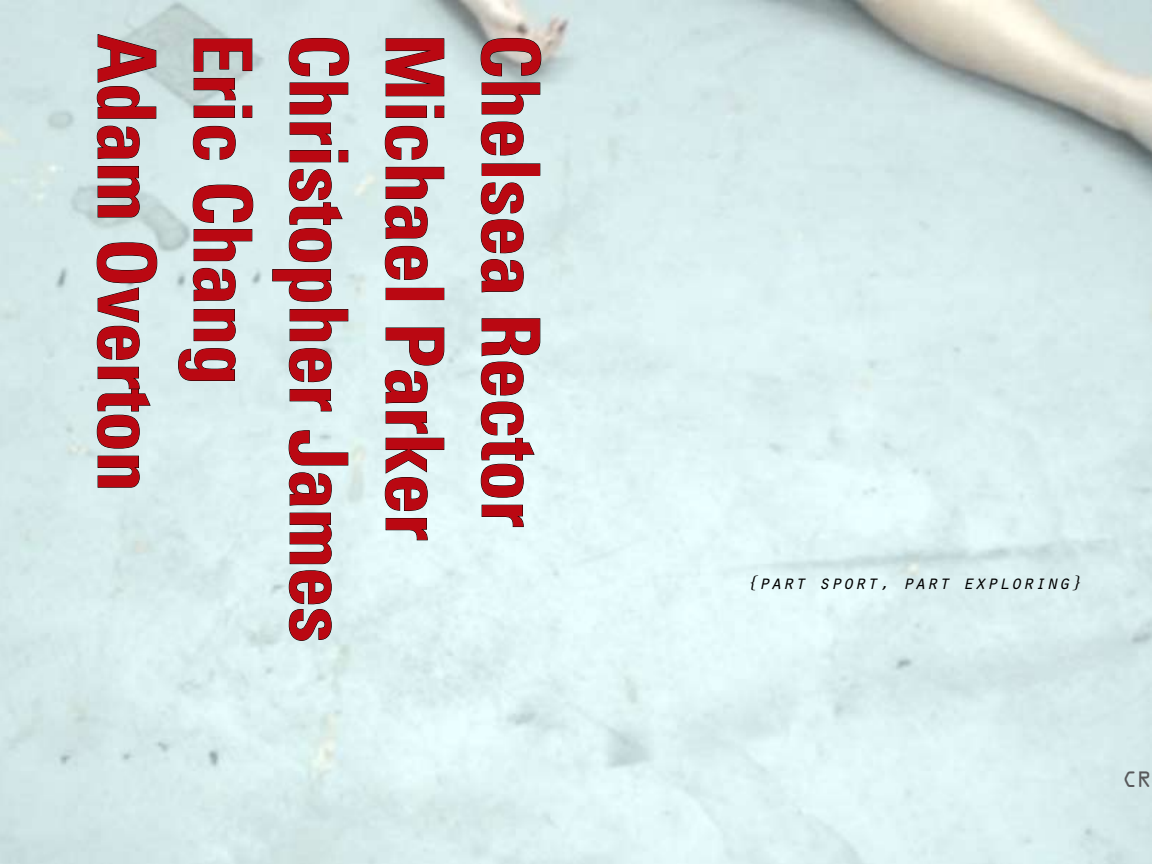
<style>
.page{position:relative;width:1152px;height:864px;background:#fff}
.page>*{position:absolute;margin:0;border:0;box-sizing:border-box;transform-origin:0 0}
.t1{font:700 condensed 80px "Univers";color:#ba0812}
.t2{font:italic 20px "Orator Std";color:#000}
.t3{font:20px "OCRA Std";color:#58595b}
</style>
<div class="page">
<img style="left:0;top:0;width:1152px;height:864px">
<svg style="left:480px;top:37px;width:62px;height:78px"></svg>
<svg style="left:480px;top:121px;width:44px;height:35px"></svg>
<svg style="left:480px;top:182px;width:44px;height:111px"></svg>
<svg style="left:480px;top:318px;width:61px;height:180px"></svg>
<svg style="left:481px;top:504px;width:43px;height:24px"></svg>
<svg style="left:385px;top:38px;width:60px;height:59px"></svg>
<svg style="left:385px;top:105px;width:60px;height:13px"></svg>
<svg style="left:384px;top:125px;width:44px;height:35px"></svg>
<svg style="left:385px;top:166px;width:60px;height:33px"></svg>
<svg style="left:384px;top:205px;width:44px;height:75px"></svg>
<div style="left:386px;top:288px;width:58px;height:12px;border:1px solid #000"></div>
<svg style="left:384px;top:327px;width:61px;height:77px"></svg>
<svg style="left:384px;top:411px;width:61px;height:100px"></svg>
<svg style="left:385px;top:517px;width:43px;height:24px"></svg>
<svg style="left:288px;top:37px;width:62px;height:78px"></svg>
<svg style="left:289px;top:122px;width:60px;height:41px"></svg>
<svg style="left:288px;top:169px;width:55px;height:94px"></svg>
<svg style="left:272px;top:269px;width:60px;height:33px"></svg>
<svg style="left:289px;top:309px;width:60px;height:33px"></svg>
<svg style="left:288px;top:348px;width:44px;height:35px"></svg>
<svg style="left:289px;top:389px;width:43px;height:23px"></svg>
<svg style="left:288px;top:430px;width:61px;height:36px"></svg>
<svg style="left:288px;top:472px;width:44px;height:34px"></svg>
<svg style="left:288px;top:512px;width:44px;height:129px"></svg>
<svg style="left:193px;top:38px;width:60px;height:80px"></svg>
<svg style="left:192px;top:125px;width:44px;height:35px"></svg>
<svg style="left:192px;top:184px;width:62px;height:39px"></svg>
<svg style="left:192px;top:229px;width:61px;height:73px"></svg>
<svg style="left:193px;top:309px;width:43px;height:33px"></svg>
<svg style="left:178px;top:348px;width:58px;height:33px"></svg>
<svg style="left:96px;top:33px;width:61px;height:86px"></svg>
<svg style="left:96px;top:125px;width:44px;height:93px"></svg>
<svg style="left:96px;top:242px;width:62px;height:118px"></svg>
<svg style="left:96px;top:366px;width:55px;height:83px"></svg>
<svg style="left:97px;top:455px;width:43px;height:33px"></svg>
<p class="t1" style="left:176px;top:34px;width:459px;rotate:90deg">Adam Overton</p>
<p class="t1" style="left:272px;top:34px;width:353px;rotate:90deg">Eric Chang</p>
<p class="t1" style="left:368px;top:34px;width:610px;rotate:90deg">Christopher James</p>
<p class="t1" style="left:464px;top:34px;width:508px;rotate:90deg">Michael Parker</p>
<p class="t1" style="left:560px;top:34px;width:495px;rotate:90deg">Chelsea Rector</p>
<p class="t2" style="left:746px;top:568px;width:338px">{part sport, part exploring}</p>
<p class="t3" style="left:1123px;top:771px;width:30px">CR</p>
</div>
